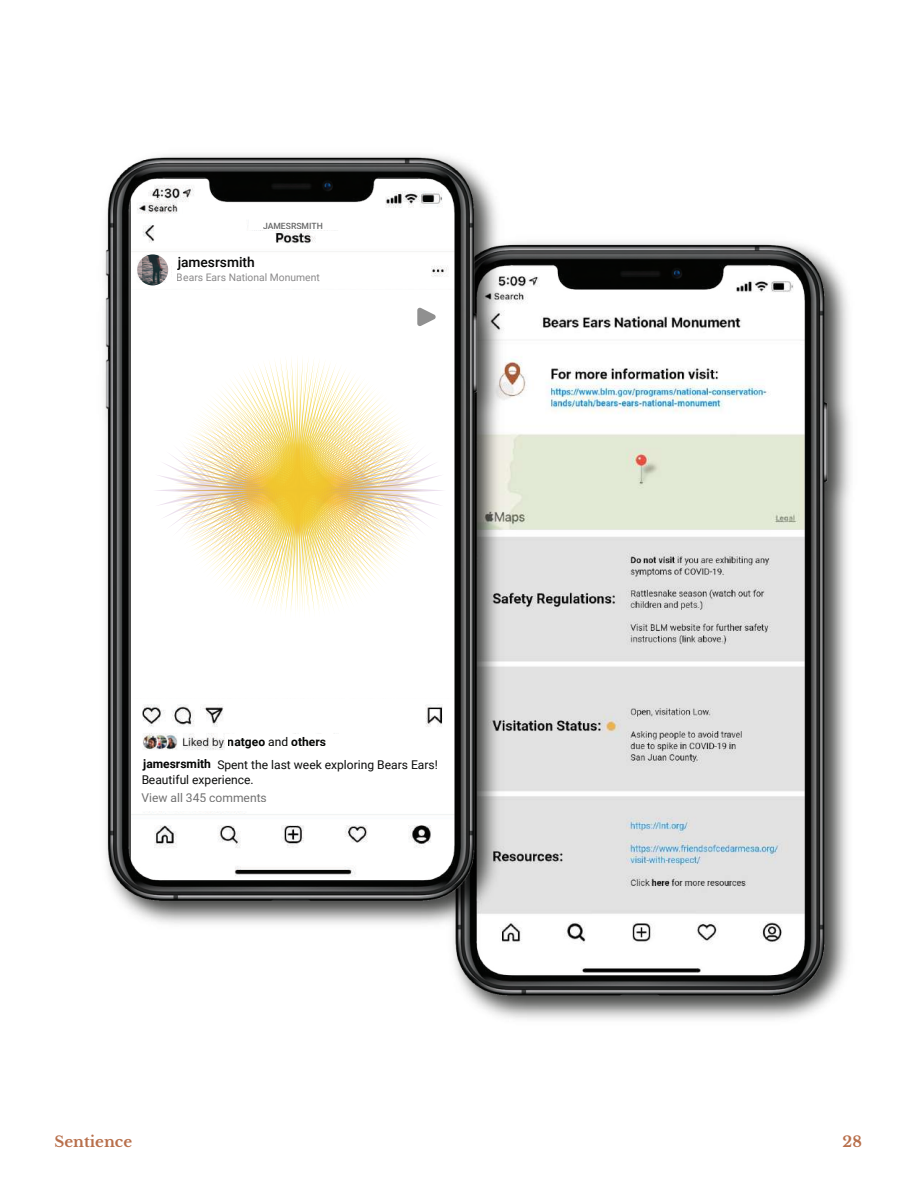
<style>
.page{position:relative;width:918px;height:1188px;background:#fff}
.page>*{position:absolute;margin:0;border:0;box-sizing:border-box;transform-origin:0 0}
.t1{font:700 15px "Libre Baskerville";color:#b86f4b}
.t2{font:500 13.8px "Roboto";color:#040504}
.t3{font:12px/14.7px "Roboto";color:#0b0c0b}
.t4{font:12px "Roboto";color:#707070}
.t5{font:700 12px "Roboto";color:#060705}
.t6{font:700 12px "Roboto";color:#040504}
.t7{font:10.35px "Roboto";color:#8a898a}
.t8{font:500 8.55px "Roboto";color:#666767}
.s1{font-weight:400}
</style>
<div class="page">
<img style="left:453px;top:241px;width:398px;height:777px">
<img style="left:104px;top:154px;width:446px;height:770px">
<p class="t8" style="left:263px;top:220px;width:61px">JAMESRSMITH</p>
<p class="t2" style="left:178px;top:252px;width:79px">jamesrsmith</p>
<p class="t7" style="left:177px;top:270px;width:145px">Bears Ears National Monument</p>
<p class="t5" style="left:228px;top:733px;width:100px">natgeo <span class="s1">and</span> others</p>
<p class="t6" style="left:143px;top:755px;width:69px">jamesrsmith</p>
<p class="t4" style="left:141px;top:789px;width:127px">View all 345 comments</p>
<p class="t3" style="left:141px;top:757px;width:298px;text-indent:76px">Spent the last week exploring Bears Ears!<br>Beautiful experience.</p>
<p class="t1" style="left:55px;top:1132px;width:79px">Sentience</p>
<p class="t1" style="left:843px;top:1132px;width:21px">28</p>
</div>
